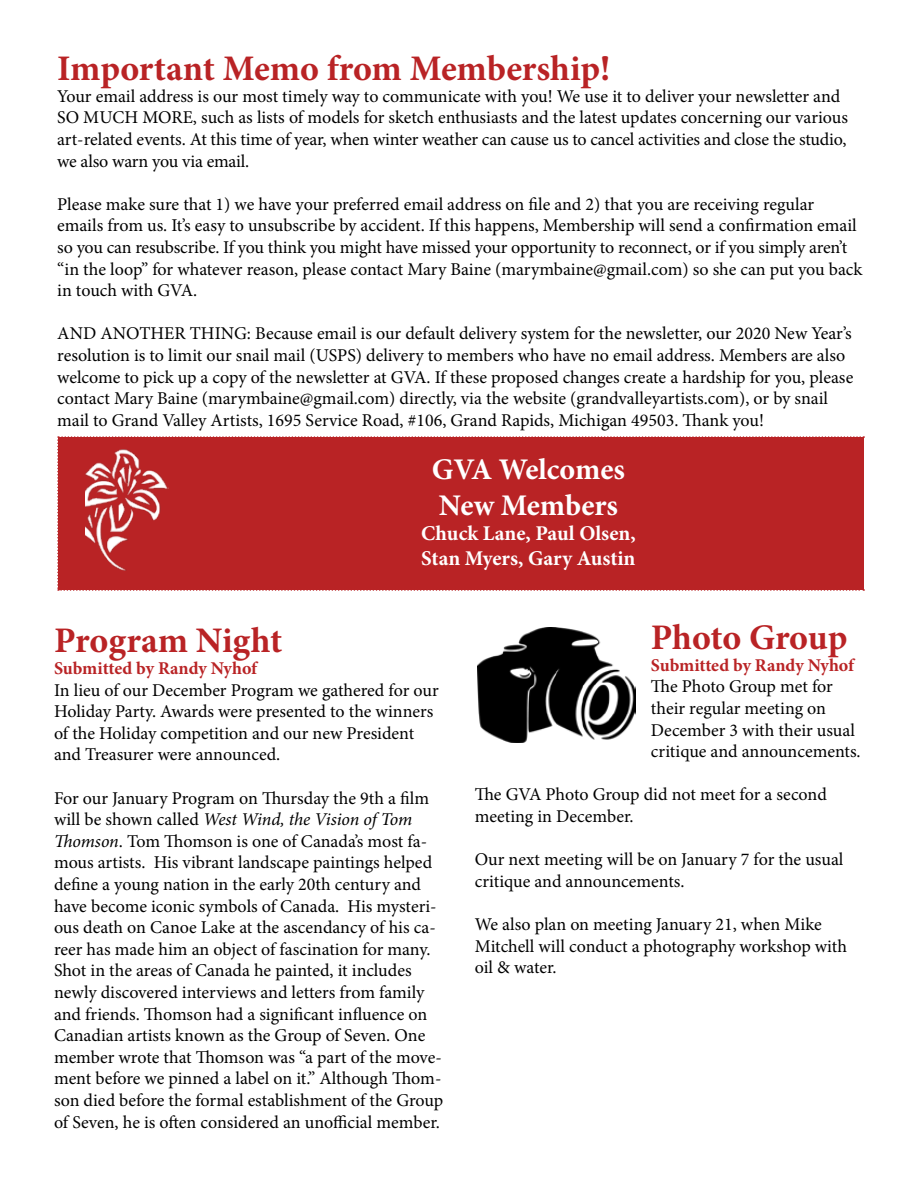
<style>
.page{position:relative;width:918px;height:1188px;background:#fff}
.page>*{position:absolute;margin:0;border:0;box-sizing:border-box;transform-origin:0 0}
.t1{font:700 36px "Minion Pro";letter-spacing:-.005em;color:#b92325}
.t2{font:700 30px/36px "Minion Pro";letter-spacing:-.005em;color:#fff}
.t3{font:700 21px/25.2px "Minion Pro";letter-spacing:-.005em;color:#fff}
.t4{font:18px/21.6px "Minion Pro";letter-spacing:-.005em;color:#000}
.t5{font:700 18px "Minion Pro";letter-spacing:-.005em;color:#b92325}
.s1{font-style:italic}
</style>
<div class="page">
<img style="left:477px;top:627px;width:158px;height:116px">
<div style="left:57px;top:436px;width:807px;height:155px;background:#b92325"></div>
<img style="left:85px;top:446px;width:84px;height:127px">
<h1 class="t1" style="left:57px;top:43px;width:555px">Important Memo from Membership!</h1>
<p class="t4" style="left:57px;top:85px;width:792px">Your email address is our most timely way to communicate with you! We use it to deliver your newsletter and SO MUCH MORE, such as lists of models for sketch enthusiasts and the latest updates concerning our various art-related events. At this time of year, when winter weather can cause us to cancel activities and close the studio, we also warn you via email.</p>
<p class="t4" style="left:57px;top:193px;width:807px">Please make sure that 1) we have your preferred email address on file and 2) that you are receiving regular emails from us. It’s easy to unsubscribe by accident. If this happens, Membership will send a confirmation email so you can resubscribe. If you think you might have missed your opportunity to reconnect, or if you simply aren’t “in the loop” for whatever reason, please contact Mary Baine (marymbaine@gmail.com) so she can put you back in touch with GVA.</p>
<p class="t4" style="left:57px;top:323px;width:798px">AND ANOTHER THING: Because email is our default delivery system for the newsletter, our 2020 New Year’s resolution is to limit our snail mail (USPS) delivery to members who have no email address. Members are also welcome to pick up a copy of the newsletter at GVA. If these proposed changes create a hardship for you, please contact Mary Baine (marymbaine@gmail.com) directly, via the website (grandvalleyartists.com), or by snail mail to Grand Valley Artists, 1695 Service Road, #106, Grand Rapids, Michigan 49503. Thank you!</p>
<h2 class="t2" style="left:432px;top:451px;width:195px">GVA Welcomes<br>New Members</h2>
<p class="t3" style="left:421px;top:520px;width:216px">Chuck Lane, Paul Olsen,<br>Stan Myers, Gary Austin</p>
<h1 class="t1" style="left:54px;top:616px;width:230px">Program Night</h1>
<p class="t5" style="left:54px;top:656px;width:205px">Submitted by Randy Nyhof</p>
<p class="t4" style="left:54px;top:679px;width:386px">In lieu of our December Program we gathered for our Holiday Party. Awards were presented to the winners of the Holiday competition and our new President and Treasurer were announced.</p>
<p class="t4" style="left:54px;top:787px;width:391px">For our January Program on Thursday the 9th a film will be shown called <span class="s1">West Wind, the Vision of Tom Thomson</span>. Tom Thomson is one of Canada’s most fa&shy;mous artists. His vibrant landscape paintings helped define a young nation in the early 20th century and have become iconic symbols of Canada. His mysteri&shy;ous death on Canoe Lake at the ascendancy of his ca&shy;reer has made him an object of fascination for many.<br>Shot in the areas of Canada he painted, it includes newly discovered interviews and letters from family and friends. Thomson had a significant influence on Canadian artists known as the Group of Seven. One member wrote that Thomson was “a part of the move&shy;ment before we pinned a label on it.” Although Thom&shy;son died before the formal establishment of the Group of Seven, he is often considered an unofficial member.</p>
<h1 class="t1" style="left:651px;top:612px;width:198px">Photo Group</h1>
<p class="t5" style="left:651px;top:652px;width:205px">Submitted by Randy Nyhof</p>
<p class="t4" style="left:651px;top:676px;width:211px">The Photo Group met for their regular meeting on<br>December 3 with their usual critique and announcements.</p>
<p class="t4" style="left:475px;top:784px;width:354px">The GVA Photo Group did not meet for a second meeting in December.</p>
<p class="t4" style="left:475px;top:849px;width:370px">Our next meeting will be on January 7 for the usual critique and announcements.</p>
<p class="t4" style="left:475px;top:913px;width:374px">We also plan on meeting January 21, when Mike<br>Mitchell will conduct a photography workshop with oil &amp; water.</p>
</div>
